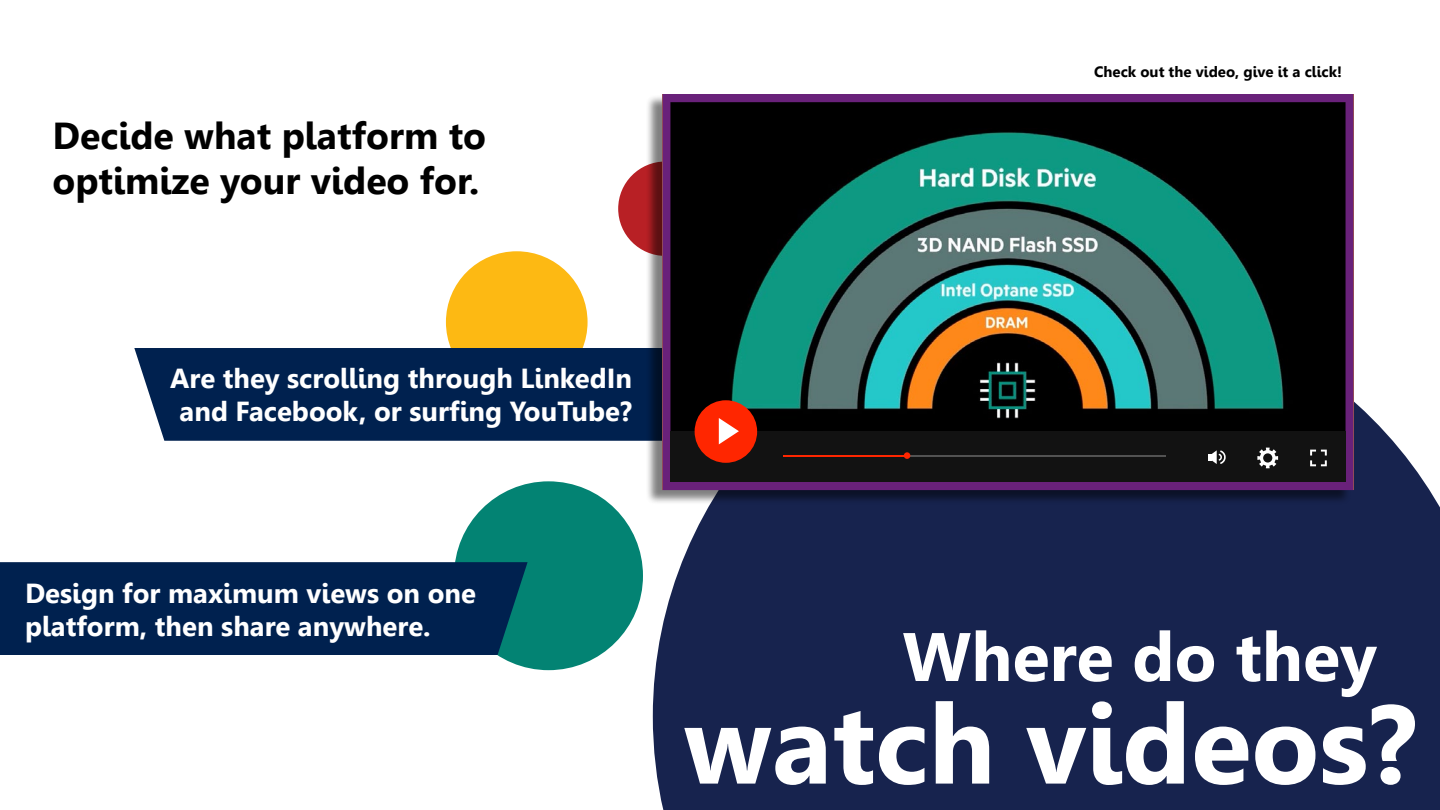
<style>
.page{position:relative;width:1440px;height:810px;background:#fff}
.page>*{position:absolute;margin:0;border:0;box-sizing:border-box;transform-origin:0 0}
.t1{font:700 37.5px/45px "Leelawadee";color:#000}
.t2{font:700 27.5px/33px "Leelawadee";color:#fff;text-align:center}
.t3{font:700 15px "Leelawadee";color:#000}
</style>
<div class="page">
<div style="left:446px;top:251px;width:142px;height:142px;background:#fdb913;border-radius:50%"></div>
<div style="left:618px;top:161px;width:95px;height:95px;background:#b82025;border-radius:50%"></div>
<div style="left:454px;top:481px;width:189px;height:189px;background:#038373;border-radius:50%"></div>
<div style="left:653px;top:401px;width:787px;height:409px;background:#17234e"></div>
<div style="left:134px;top:348px;width:511px;height:93px;background:#00214f"></div>
<div style="left:0;top:562px;width:528px;height:93px;background:#00214f"></div>
<div style="left:645px;top:94px;width:706px;height:411px;background:#000;opacity:.5"></div>
<svg style="left:662px;top:94px;width:692px;height:396px;background:#224342"></svg>
<div style="left:670px;top:431px;width:676px;height:51px;background:#121212"></div>
<div style="left:695px;top:400px;width:62px;height:63px;background:#ff2600;border-radius:50%"></div>
<svg style="left:719px;top:418px;width:20px;height:26px"></svg>
<hr style="left:783px;top:455px;width:382px;height:2px;background:#525252">
<hr style="left:783px;top:455px;width:124px;height:2px;background:#ff2600">
<div style="left:904px;top:452px;width:6px;height:7px;background:#ff2600;border-radius:50%"></div>
<svg style="left:1208px;top:450px;width:18px;height:14px"></svg>
<svg style="left:1310px;top:450px;width:17px;height:16px"></svg>
<svg style="left:1257px;top:448px;width:21px;height:20px"></svg>
<svg style="left:903px;top:630px;width:106px;height:51px"></svg>
<svg style="left:1015px;top:646px;width:33px;height:36px"></svg>
<svg style="left:1054px;top:646px;width:58px;height:36px"></svg>
<svg style="left:1135px;top:630px;width:35px;height:52px"></svg>
<svg style="left:1177px;top:646px;width:37px;height:36px"></svg>
<svg style="left:1237px;top:636px;width:23px;height:46px"></svg>
<svg style="left:1266px;top:630px;width:33px;height:51px"></svg>
<svg style="left:1305px;top:646px;width:72px;height:51px"></svg>
<svg style="left:684px;top:727px;width:142px;height:58px"></svg>
<svg style="left:834px;top:711px;width:39px;height:74px"></svg>
<svg style="left:879px;top:727px;width:45px;height:58px"></svg>
<svg style="left:936px;top:701px;width:53px;height:83px"></svg>
<svg style="left:1026px;top:728px;width:60px;height:56px"></svg>
<svg style="left:1092px;top:701px;width:92px;height:84px"></svg>
<svg style="left:1195px;top:727px;width:53px;height:58px"></svg>
<svg style="left:1255px;top:727px;width:60px;height:58px"></svg>
<svg style="left:1323px;top:727px;width:43px;height:58px"></svg>
<svg style="left:1372px;top:704px;width:43px;height:81px"></svg>
<h1 class="t1" style="left:52px;top:114px;width:435px">Decide what platform to optimize your video for.</h1>
<p class="t2" style="left:170px;top:362px;width:464px">Are they scrolling through LinkedIn and Facebook, or surfing YouTube?</p>
<p class="t2" style="left:25px;top:577px;width:453px;text-align:left">Design for maximum views on one platform, then share anywhere.</p>
<p class="t3" style="left:1094px;top:63px;width:249px">Check out the video, give it a click!</p>
</div>
